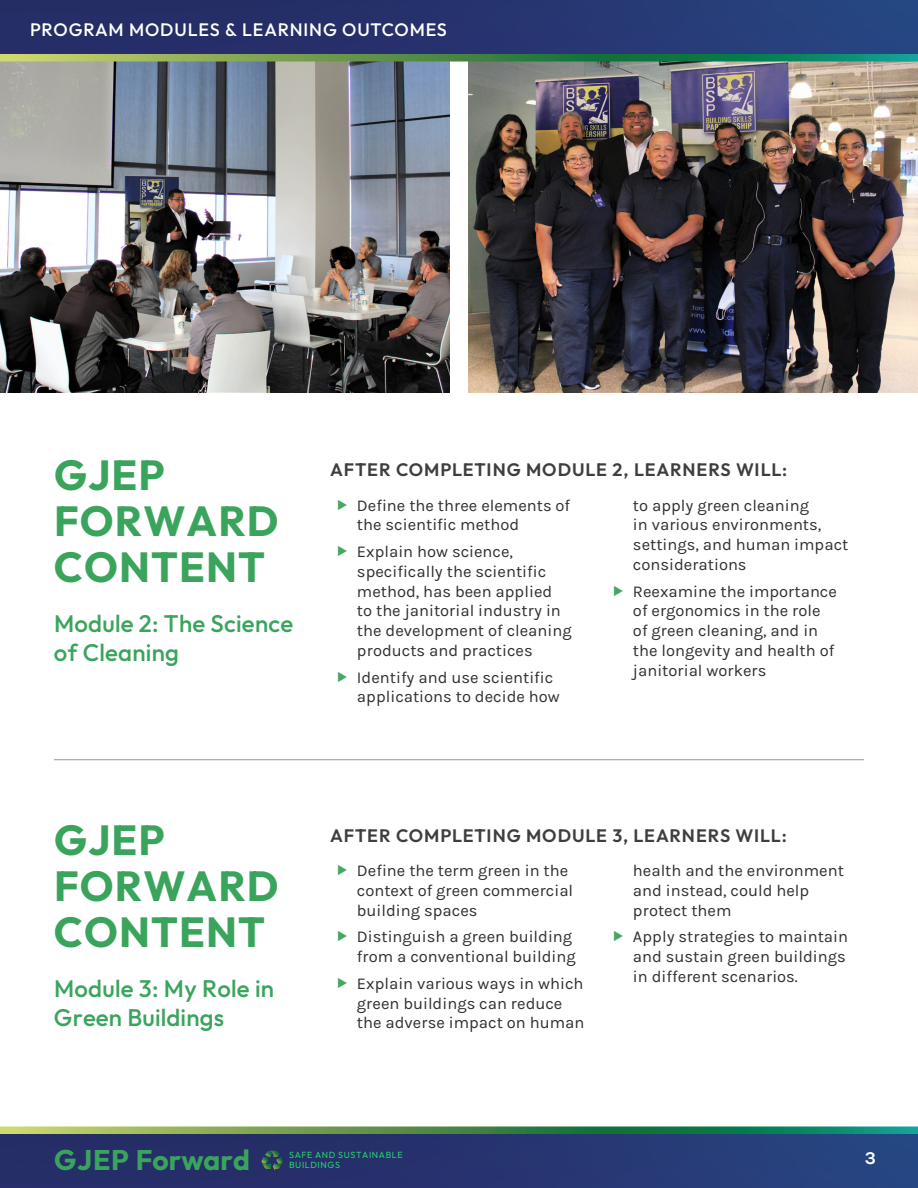
<style>
.page{position:relative;width:918px;height:1188px;background:#fff}
.page>*{position:absolute;margin:0;border:0;box-sizing:border-box;transform-origin:0 0}
.t1{font:700 42px/46.2px "Outfit";letter-spacing:.025em;color:#3aa45d}
.t2{font:700 28.35px "Outfit";color:#3aa45d}
.t3{font:500 24px/28.8px "Outfit";letter-spacing:.01em;color:#3aa45d}
.t4{font:600 18px "Outfit";letter-spacing:.05em;color:#3e3e3f}
.t5{font:500 18px "Outfit";letter-spacing:.05em;color:#fff}
.t6{font:700 18px "Karla";color:#fff}
.t7{font:16.5px/19.8px "Karla";color:#312f30}
.t8{font:8.85px/10.1px "Outfit";letter-spacing:.07em;color:#2ad16f}
.s1{font-family:"Sofia Pro";color:#46a763}
</style>
<div class="page">
<img style="left:0;top:62px;width:450px;height:330px">
<img style="left:468px;top:62px;width:450px;height:330px">
<hr style="left:54px;top:759px;width:810px;height:1px;background:#86a684">
<img style="left:0;top:0;width:918px;height:54px">
<img style="left:0;top:1134px;width:918px;height:54px">
<svg style="left:261px;top:1150px;width:22px;height:21px"></svg>
<svg style="left:0;top:54px;width:918px;height:8px;background:#539558"></svg>
<svg style="left:0;top:1126px;width:918px;height:8px;background:#5a9c5f"></svg>
<p class="t5" style="left:30px;top:19px;width:419px">PROGRAM MODULES &amp; LEARNING OUTCOMES</p>
<p class="t1" style="left:54px;top:452px;width:226px">GJEP<br>FORWARD<br>CONTENT</p>
<p class="t3" style="left:54px;top:609px;width:241px">Module 2: The Science of Cleaning</p>
<p class="t4" style="left:330px;top:460px;width:459px">AFTER COMPLETING MODULE 2, LEARNERS WILL:</p>
<p class="t7" style="left:357px;top:496px;width:215px;text-indent:-20px"><span class="s1">▶</span> Define the three elements of the scientific method</p>
<p class="t7" style="left:357px;top:542px;width:216px;text-indent:-20px"><span class="s1">▶</span> Explain how science, specifically the scientific method, has been applied<br>to the janitorial industry in the development of cleaning products and practices</p>
<p class="t7" style="left:357px;top:667px;width:204px;text-indent:-20px"><span class="s1">▶</span> Identify and use scientific applications to decide how</p>
<p class="t7" style="left:633px;top:496px;width:217px">to apply green cleaning<br>in various environments, settings, and human impact considerations</p>
<p class="t7" style="left:633px;top:581px;width:205px;text-indent:-20px"><span class="s1">▶</span> Reexamine the importance of ergonomics in the role of green cleaning, and in the longevity and health of janitorial workers</p>
<p class="t1" style="left:54px;top:817px;width:226px">GJEP<br>FORWARD<br>CONTENT</p>
<p class="t3" style="left:54px;top:974px;width:222px">Module 3: My Role in<br>Green Buildings</p>
<p class="t4" style="left:330px;top:825px;width:458px">AFTER COMPLETING MODULE 3, LEARNERS WILL:</p>
<p class="t7" style="left:357px;top:861px;width:218px;text-indent:-20px"><span class="s1">▶</span> Define the term green in the context of green commercial building spaces</p>
<p class="t7" style="left:337px;top:927px;width:241px;text-align:right"><span class="s1">▶</span> Distinguish a green building from a conventional building</p>
<p class="t7" style="left:357px;top:974px;width:229px;text-indent:-20px"><span class="s1">▶</span> Explain various ways in which green buildings can reduce the adverse impact on human</p>
<p class="t7" style="left:633px;top:861px;width:212px">health and the environment and instead, could help protect them</p>
<p class="t7" style="left:633px;top:927px;width:217px;text-indent:-20px"><span class="s1">▶</span> Apply strategies to maintain and sustain green buildings in different scenarios.</p>
<h2 class="t2" style="left:54px;top:1144px;width:197px">GJEP Forward</h2>
<p class="t8" style="left:289px;top:1150px;width:115px">SAFE AND SUSTAINABLE<br>BUILDINGS</p>
<p class="t6" style="left:865px;top:1147px;width:13px">3</p>
</div>
